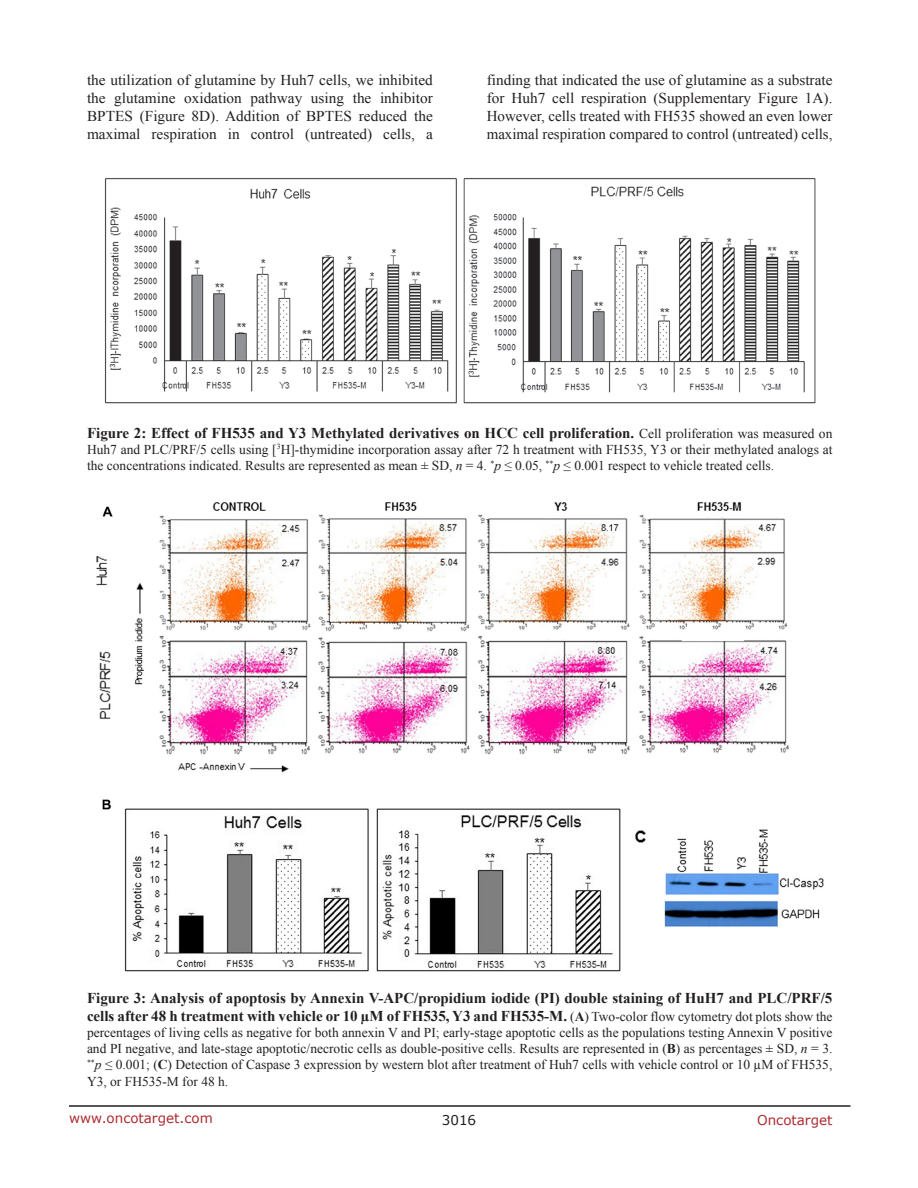
<style>
.page{position:relative;width:918px;height:1188px;background:#fff}
.page>*{position:absolute;margin:0;border:0;box-sizing:border-box;transform-origin:0 0}
.BodyText{font:15px/18px "Times New Roman";color:#231f20;text-align:justify}
.FigureText{font:700 15px/18px "Times New Roman";color:#231f20}
.FigureText-2{font:13.5px/16.2px "Times New Roman";color:#231f20}
.t1{font:13.5px "Verdana";color:#ac2b31}
.t2{font:13.5px "Verdana";color:#231f20}
.s1{font-weight:400;font-size:13.5px}
.s2{font-style:italic}
.s3{font-size:13.5px}
.s4{font-weight:700}
</style>
<div class="page">
<hr style="left:69px;top:1105px;width:781px;height:2px;background:#231f20">
<img style="left:104px;top:178px;width:712px;height:226px">
<img style="left:96px;top:502px;width:728px;height:470px">
<p class="BodyText" style="left:87px;top:71px;width:347px">the utilization of glutamine by Huh7 cells, we inhibited the glutamine oxidation pathway using the inhibitor BPTES (Figure 8D). Addition of BPTES reduced the maximal respiration in control (untreated) cells, a</p>
<p class="BodyText" style="left:487px;top:71px;width:347px">finding that indicated the use of glutamine as a substrate for Huh7 cell respiration (Supplementary Figure 1A).<br>However, cells treated with FH535 showed an even lower maximal respiration compared to control (untreated) cells,</p>
<p class="FigureText" style="left:87px;top:423px;width:747px">Figure 2: Effect of FH535 and Y3 Methylated derivatives on HCC cell proliferation. <span class="s1">Cell proliferation was measured on</span></p>
<p class="FigureText-2" style="left:87px;top:441px;width:747px">Huh7 and PLC/PRF/5 cells using [<sup>3</sup>H]-thymidine incorporation assay after 72 h treatment with FH535, Y3 or their methylated analogs at the concentrations indicated. Results are represented as mean ± SD, <span class="s2">n</span> = 4. <sup>*</sup><span class="s2">p</span> ≤ 0.05, <sup>**</sup><span class="s2">p</span> ≤ 0.001 respect to vehicle treated cells.</p>
<p class="FigureText" style="left:87px;top:988px;width:747px">Figure 3: Analysis of apoptosis by Annexin V-APC/propidium iodide (PI) double staining of HuH7 and PLC/PRF/5 cells after 48 h treatment with vehicle or 10 µM of FH535, Y3 and FH535-M. <span class="s1">(</span><span class="s3">A</span><span class="s1">) Two-color flow cytometry dot plots show the</span></p>
<p class="FigureText-2" style="left:87px;top:1024px;width:747px;text-align:justify">percentages of living cells as negative for both annexin V and PI; early-stage apoptotic cells as the populations testing Annexin V positive and PI negative, and late-stage apoptotic/necrotic cells as double-positive cells. Results are represented in (<span class="s4">B</span>) as percentages ± SD, <span class="s2">n</span> = 3. <sup>**</sup><span class="s2">p</span> ≤ 0.001; (<span class="s4">C</span>) Detection of Caspase 3 expression by western blot after treatment of Huh7 cells with vehicle control or 10 µM of FH535, Y3, or FH535-M for 48 h.</p>
<p class="t1" style="left:69px;top:1109px;width:145px">www.oncotarget.com</p>
<p class="t2" style="left:442px;top:1111px;width:36px">3016</p>
<p class="t1" style="left:757px;top:1111px;width:77px">Oncotarget</p>
</div>
